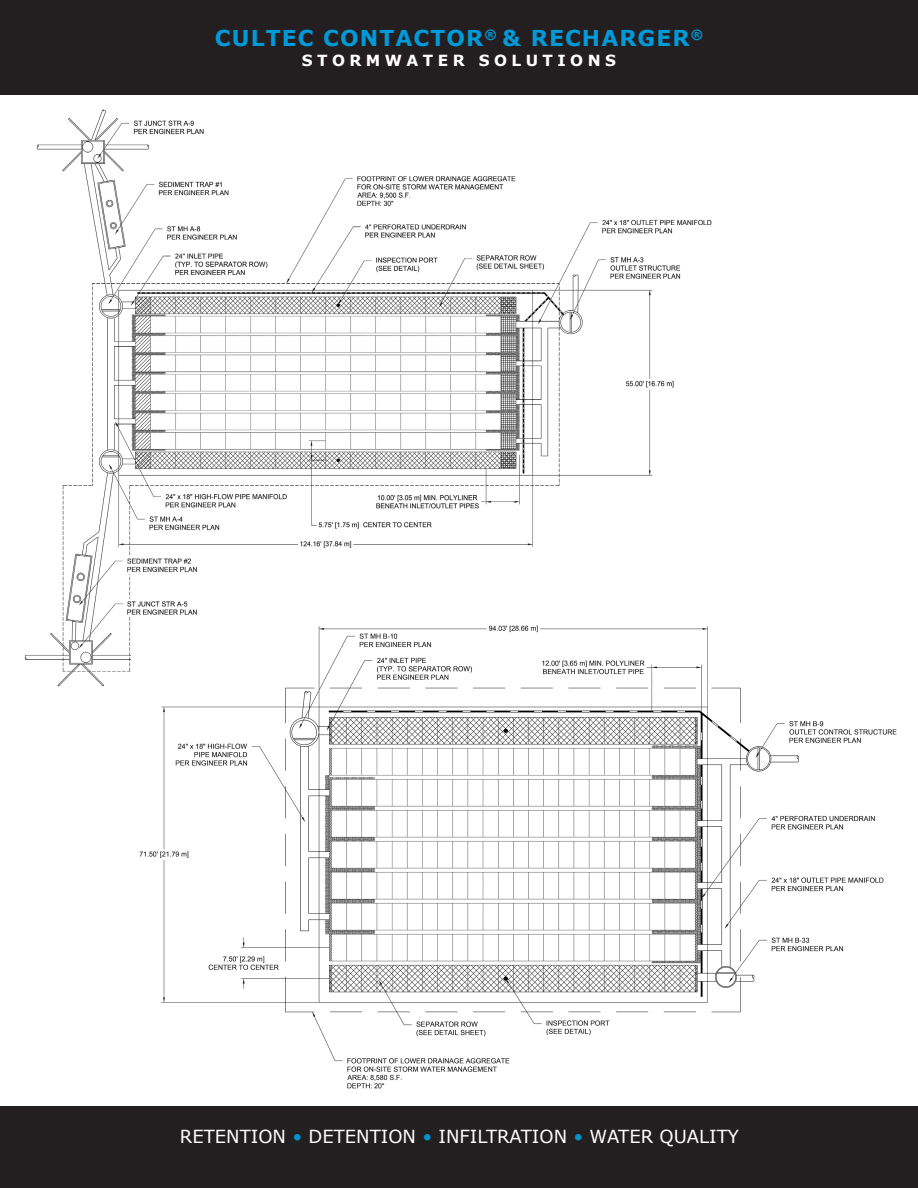
<style>
.page{position:relative;width:918px;height:1188px;background:#fff}
.page>*{position:absolute;margin:0;border:0;box-sizing:border-box;transform-origin:0 0}
.t1{font:700 21.9px "Verdana";letter-spacing:.05em;color:#009ad9}
.t2{font:18px "Verdana";color:#fff}
.t3{font:700 15.3px "Verdana";letter-spacing:.29em;color:#fff}
.s1{color:#0093d0}
</style>
<div class="page">
<div style="left:0;top:1106px;width:918px;height:82px;background:#231f20"></div>
<div style="left:0;top:0;width:918px;height:95px;background:#231f20"></div>
<img style="left:24px;top:109px;width:688px;height:578px">
<img style="left:131px;top:617px;width:766px;height:472px">
<p class="t1" style="left:215px;top:23px;width:490px">CULTEC CONTACTOR<sup>®</sup> &amp; RECHARGER<sup>®</sup></p>
<p class="t3" style="left:302px;top:49px;width:316px">STORMWATER SOLUTIONS</p>
<p class="t2" style="left:180px;top:1125px;width:560px">RETENTION <span class="s1">•</span> DETENTION <span class="s1">•</span> INFILTRATION <span class="s1">•</span> WATER QUALITY</p>
</div>
